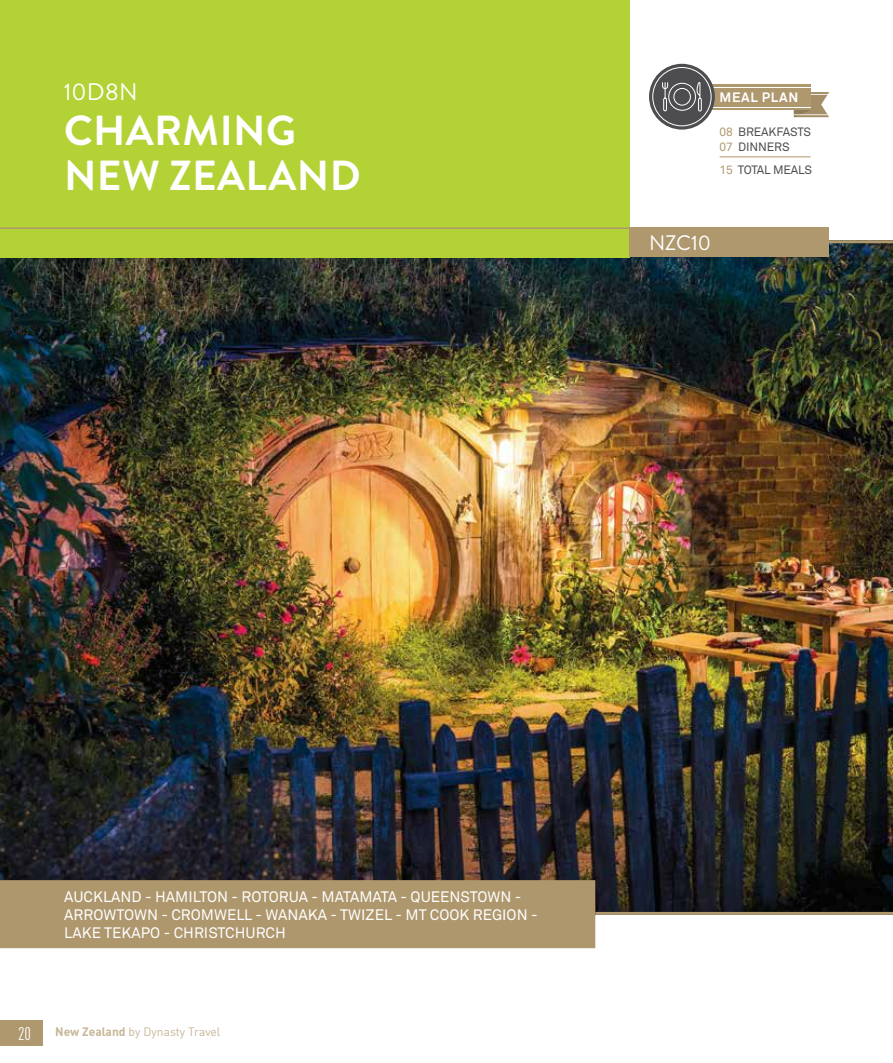
<style>
.page{position:relative;width:893px;height:1063px;background:#fff}
.page>*{position:absolute;margin:0;border:0;box-sizing:border-box;transform-origin:0 0}
.t1{font:700 42px/45px "Brandon Grotesque";letter-spacing:.01em;color:#fff}
.t2{font:24px "Brandon Grotesque";letter-spacing:.005em;color:#fff}
.t3{font:21px "Brandon Grotesque";color:#fff}
.t4{font:condensed 18px "DIN Pro";color:#fff}
.t5{font:15px/18px "Akkurat Pro";color:#fff}
.t6{font:700 13.5px "Akkurat Pro";letter-spacing:.05em;color:#fff}
.t7{font:12px/15px "Akkurat Pro";letter-spacing:-.01em;color:#4d4d4f}
.t8{font:12px "DIN";color:#c7b697}
.s1{color:#af986e}
.s2{font-weight:700}
</style>
<div class="page">
<img style="left:0;top:243px;width:893px;height:669px">
<div style="left:0;top:1020px;width:43px;height:26px;background:#af986e"></div>
<div style="left:0;top:0;width:629px;height:257px;background:#b3d235"></div>
<div style="left:629px;top:227px;width:200px;height:30px;background:#af986e"></div>
<hr style="left:0;top:227px;width:629px;height:2px;background:#af986e">
<hr style="left:795px;top:240px;width:98px;height:3px;background:#af986e">
<hr style="left:595px;top:912px;width:298px;height:3px;background:#af986e">
<div style="left:0;top:880px;width:595px;height:68px;background:#ae976d"></div>
<svg style="left:794px;top:84px;width:35px;height:33px"></svg>
<div style="left:712px;top:84px;width:98px;height:26px;background:#af986e"></div>
<hr style="left:712px;top:87px;width:98px;height:1px;background:#fff">
<hr style="left:712px;top:107px;width:98px;height:1px;background:#fff">
<svg style="left:649px;top:64px;width:66px;height:66px;background:#5b5b5d"></svg>
<div style="left:652px;top:67px;width:60px;height:59px;border:1px solid #fff;border-radius:50%"></div>
<svg style="left:662px;top:81px;width:40px;height:31px"></svg>
<hr style="left:720px;top:156px;width:91px;height:1px;background:#af986e">
<h2 class="t2" style="left:64px;top:75px;width:75px">10D8N</h2>
<h1 class="t1" style="left:64px;top:108px;width:298px">CHARMING<br>NEW ZEALAND</h1>
<p class="t6" style="left:720px;top:89px;width:80px">MEAL PLAN</p>
<p class="t7" style="left:720px;top:124px;width:93px"><span class="s1">08</span> BREAKFASTS<br><span class="s1">07</span> DINNERS</p>
<p class="t7" style="left:720px;top:163px;width:94px"><span class="s1">15</span> TOTAL MEALS</p>
<h3 class="t3" style="left:649px;top:228px;width:64px">NZC10</h3>
<p class="t5" style="left:64px;top:888px;width:475px">AUCKLAND - HAMILTON - ROTORUA - MATAMATA - QUEENSTOWN -<br>ARROWTOWN - CROMWELL - WANAKA - TWIZEL - MT COOK REGION -<br>LAKE TEKAPO - CHRISTCHURCH</p>
<p class="t4" style="left:18px;top:1023px;width:14px">20</p>
<p class="t8" style="left:55px;top:1024px;width:167px"><span class="s2">New Zealand</span> by Dynasty Travel</p>
</div>
